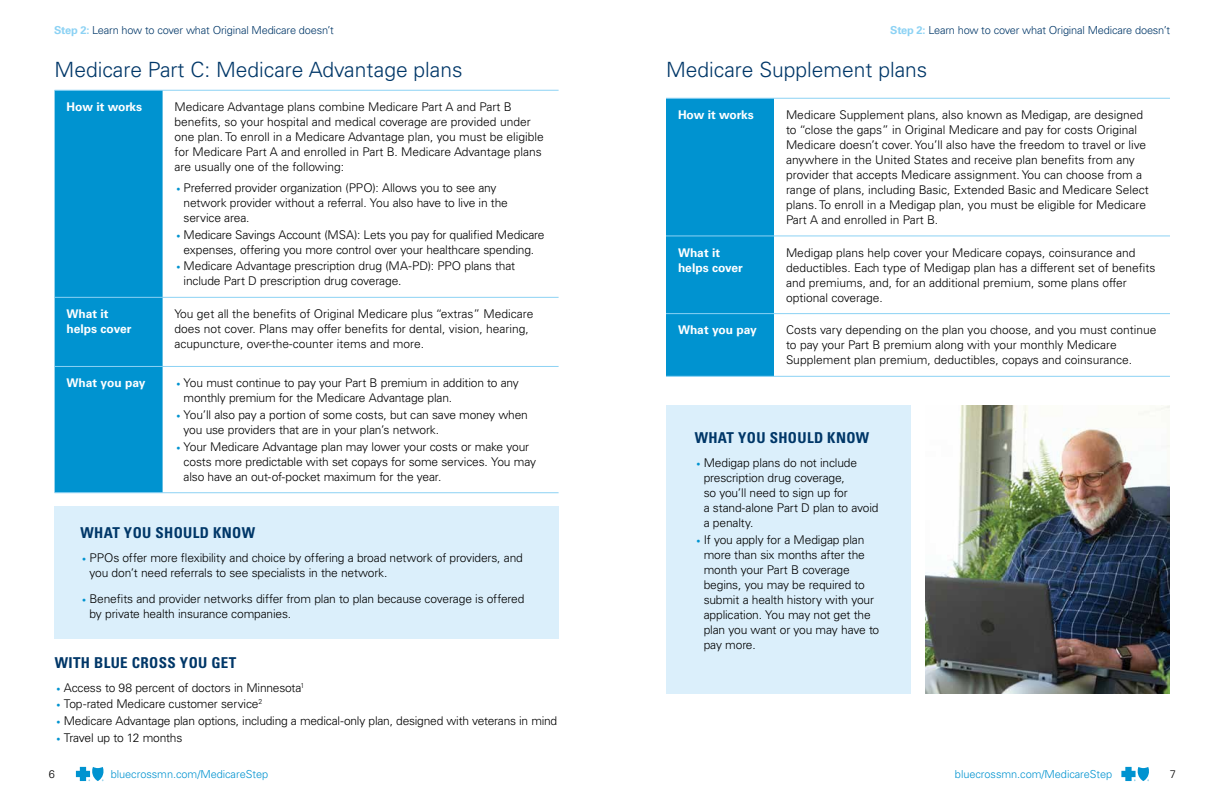
<style>
.page{position:relative;width:1224px;height:792px;background:#fff}
.page>*{position:absolute;margin:0;border:0;box-sizing:border-box;transform-origin:0 0}
.t1{font:300 21px "Univers LT Std";color:#003768}
.t2{font:700 condensed 15px "Univers LT Std";letter-spacing:.025em;color:#003768}
.t3{font:300 12px/15px "Univers LT Std";letter-spacing:-.01em;color:#000}
.t4{font:700 12px/15px "Univers LT Std";color:#fff}
.t5{font:300 11px "Univers LT Std";letter-spacing:-.015em;color:#003768}
.t6{font:300 11px "Univers LT Std";letter-spacing:-.005em;color:#0093d0}
.t7{font:300 11px "Univers LT Std";color:#000}
.s1{font-weight:700;color:#8cd2f4}
.s2{font-size:8px;color:#0093d0}
</style>
<div class="page">
<div style="left:55px;top:91px;width:108px;height:401px;background:#0093d0"></div>
<hr style="left:55px;top:90px;width:108px;height:1px;background:#8cd2f4">
<hr style="left:163px;top:90px;width:396px;height:1px;background:#8cd2f4">
<hr style="left:55px;top:297px;width:108px;height:1px;background:#8cd2f4">
<hr style="left:163px;top:297px;width:396px;height:1px;background:#8cd2f4">
<hr style="left:55px;top:366px;width:108px;height:1px;background:#8cd2f4">
<hr style="left:55px;top:492px;width:108px;height:1px;background:#8cd2f4">
<hr style="left:163px;top:366px;width:396px;height:1px;background:#8cd2f4">
<hr style="left:163px;top:492px;width:396px;height:1px;background:#8cd2f4">
<div style="left:54px;top:506px;width:505px;height:133px;background:#dbeffb"></div>
<img style="left:925px;top:405px;width:245px;height:289px">
<div style="left:666px;top:99px;width:108px;height:277px;background:#0093d0"></div>
<hr style="left:666px;top:98px;width:108px;height:1px;background:#8cd2f4">
<hr style="left:774px;top:98px;width:396px;height:1px;background:#8cd2f4">
<hr style="left:666px;top:236px;width:108px;height:1px;background:#8cd2f4">
<hr style="left:774px;top:236px;width:396px;height:1px;background:#8cd2f4">
<hr style="left:666px;top:313px;width:108px;height:1px;background:#8cd2f4">
<hr style="left:666px;top:376px;width:108px;height:1px;background:#8cd2f4">
<hr style="left:774px;top:313px;width:396px;height:1px;background:#8cd2f4">
<hr style="left:774px;top:376px;width:396px;height:1px;background:#8cd2f4">
<div style="left:666px;top:405px;width:245px;height:289px;background:#dbeffb"></div>
<svg style="left:1121px;top:767px;width:28px;height:14px"></svg>
<svg style="left:76px;top:767px;width:28px;height:14px"></svg>
<p class="t5" style="left:54px;top:24px;width:281px"><span class="s1">Step 2:</span> Learn how to cover what Original Medicare doesn’t</p>
<p class="t5" style="left:890px;top:24px;width:281px"><span class="s1">Step 2:</span> Learn how to cover what Original Medicare doesn’t</p>
<h3 class="t1" style="left:666px;top:57px;width:263px">Medicare Supplement plans</h3>
<h4 class="t4" style="left:678px;top:107px;width:77px">How it works</h4>
<p class="t3" style="left:786px;top:107px;width:364px">Medicare Supplement plans, also known as Medigap, are designed to “close the gaps” in Original Medicare and pay for costs Original Medicare doesn’t cover. You’ll also have the freedom to travel or live anywhere in the United States and receive plan benefits from any provider that accepts Medicare assignment. You can choose from a range of plans, including Basic, Extended Basic and Medicare Select plans. To enroll in a Medigap plan, you must be eligible for Medicare Part A and enrolled in Part B.</p>
<h4 class="t4" style="left:678px;top:245px;width:66px">What it helps cover</h4>
<p class="t3" style="left:786px;top:245px;width:371px">Medigap plans help cover your Medicare copays, coinsurance and deductibles. Each type of Medigap plan has a different set of benefits and premiums, and, for an additional premium, some plans offer optional coverage.</p>
<h4 class="t4" style="left:678px;top:323px;width:80px">What you pay</h4>
<p class="t3" style="left:786px;top:323px;width:372px">Costs vary depending on the plan you choose, and you must continue to pay your Part B premium along with your monthly Medicare<br>Supplement plan premium, deductibles, copays and coinsurance.</p>
<h3 class="t1" style="left:55px;top:57px;width:410px">Medicare Part C: Medicare Advantage plans</h3>
<h4 class="t4" style="left:67px;top:99px;width:77px">How it works</h4>
<p class="t3" style="left:175px;top:99px;width:371px">Medicare Advantage plans combine Medicare Part A and Part B benefits, so your hospital and medical coverage are provided under one plan. To enroll in a Medicare Advantage plan, you must be eligible for Medicare Part A and enrolled in Part B. Medicare Advantage plans are usually one of the following:</p>
<p class="t3" style="left:184px;top:180px;width:326px;text-indent:-7px"><span class="s2">•</span> Preferred provider organization (PPO): Allows you to see any network provider without a referral. You also have to live in the service area.</p>
<p class="t3" style="left:176px;top:227px;width:370px;text-align:center"><span class="s2">•</span> Medicare Savings Account (MSA): Lets you pay for qualified Medicare expenses, offering you more control over your healthcare spending.</p>
<p class="t3" style="left:184px;top:259px;width:333px;text-indent:-7px"><span class="s2">•</span> Medicare Advantage prescription drug (MA-PD): PPO plans that include Part D prescription drug coverage.</p>
<h4 class="t4" style="left:67px;top:306px;width:66px">What it helps cover</h4>
<p class="t3" style="left:175px;top:306px;width:360px">You get all the benefits of Original Medicare plus “extras” Medicare does not cover. Plans may offer benefits for dental, vision, hearing, acupuncture, over-the-counter items and more.</p>
<h4 class="t4" style="left:67px;top:376px;width:80px">What you pay</h4>
<p class="t3" style="left:184px;top:375px;width:337px;text-indent:-7px"><span class="s2">•</span> You must continue to pay your Part B premium in addition to any monthly premium for the Medicare Advantage plan.</p>
<p class="t3" style="left:184px;top:407px;width:346px;text-indent:-7px"><span class="s2">•</span> You’ll also pay a portion of some costs, but can save money when you use providers that are in your plan’s network.</p>
<p class="t3" style="left:184px;top:439px;width:354px;text-indent:-7px"><span class="s2">•</span> Your Medicare Advantage plan may lower your costs or make your costs more predictable with set copays for some services. You may also have an out-of-pocket maximum for the year.</p>
<h4 class="t2" style="left:695px;top:428px;width:176px">WHAT YOU SHOULD KNOW</h4>
<p class="t3" style="left:704px;top:455px;width:176px;text-indent:-7px"><span class="s2">•</span> Medigap plans do not include prescription drug coverage,<br>so you’ll need to sign up for<br>a stand-alone Part D plan to avoid a penalty.</p>
<p class="t3" style="left:704px;top:532px;width:177px;text-indent:-7px"><span class="s2">•</span> If you apply for a Medigap plan more than six months after the month your Part B coverage begins, you may be required to submit a health history with your application. You may not get the plan you want or you may have to pay more.</p>
<h4 class="t2" style="left:80px;top:524px;width:176px">WHAT YOU SHOULD KNOW</h4>
<p class="t3" style="left:89px;top:550px;width:435px;text-indent:-7px"><span class="s2">•</span> PPOs offer more flexibility and choice by offering a broad network of providers, and you don’t need referrals to see specialists in the network.</p>
<p class="t3" style="left:89px;top:591px;width:436px;text-indent:-7px"><span class="s2">•</span> Benefits and provider networks differ from plan to plan because coverage is offered by private health insurance companies.</p>
<h4 class="t2" style="left:55px;top:653px;width:183px">WITH BLUE CROSS YOU GET</h4>
<p class="t3" style="left:57px;top:680px;width:249px"><span class="s2">•</span> Access to 98 percent of doctors in Minnesota<sup>1</sup></p>
<p class="t3" style="left:57px;top:697px;width:207px"><span class="s2">•</span> Top-rated Medicare customer service<sup>2</sup></p>
<p class="t3" style="left:57px;top:714px;width:502px"><span class="s2">•</span> Medicare Advantage plan options, including a medical-only plan, designed with veterans in mind</p>
<p class="t3" style="left:57px;top:730px;width:127px"><span class="s2">•</span> Travel up to 12 months</p>
<p class="t7" style="left:49px;top:767px;width:8px">6</p>
<p class="t6" style="left:111px;top:767px;width:159px">bluecrossmn.com/MedicareStep</p>
<p class="t6" style="left:955px;top:767px;width:159px">bluecrossmn.com/MedicareStep</p>
<p class="t7" style="left:1170px;top:767px;width:8px">7</p>
</div>
